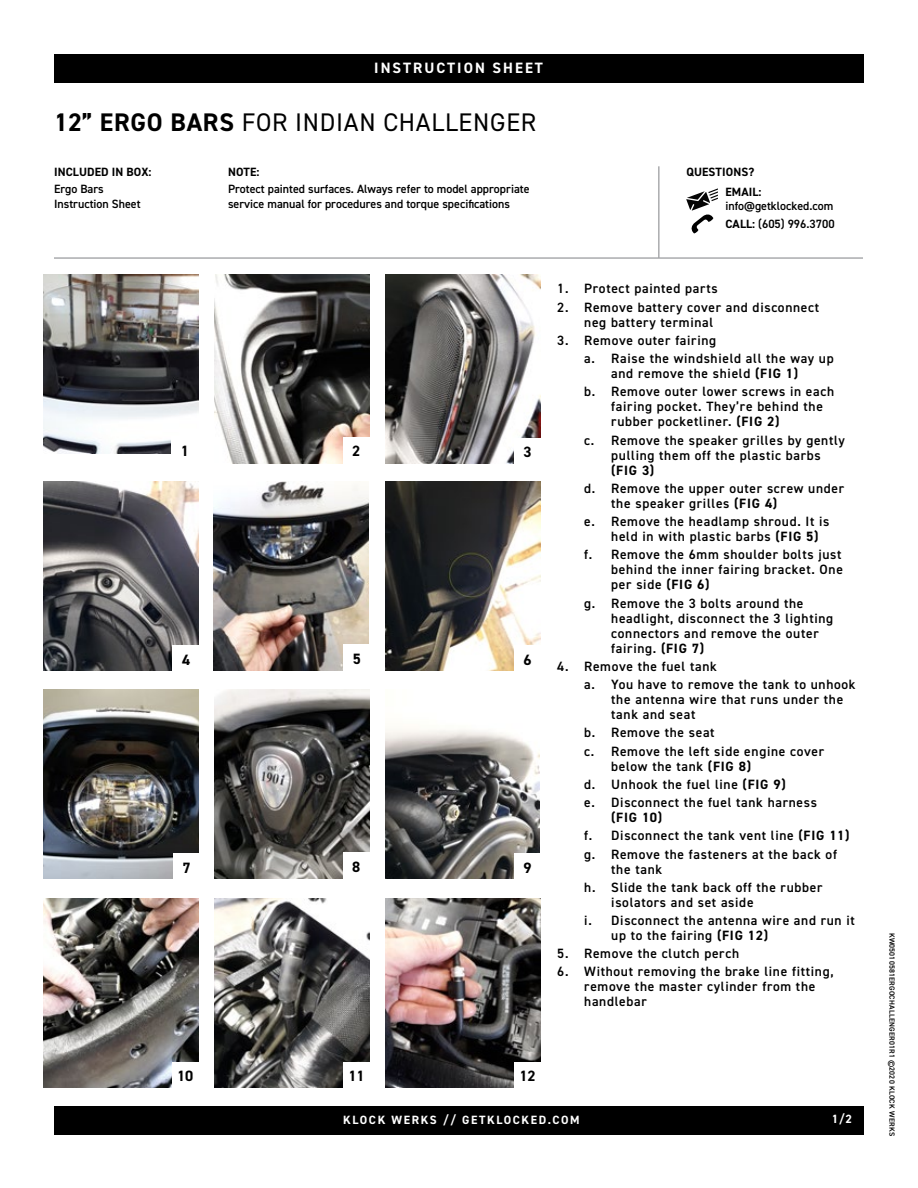
<style>
.page{position:relative;width:918px;height:1188px;background:#fff}
.page>*{position:absolute;margin:0;border:0;box-sizing:border-box;transform-origin:0 0}
.t1{font:25.5px "DIN2014";letter-spacing:.03em;color:#000}
.t2{font:700 15px "DIN2014";letter-spacing:.135em;color:#fff}
.t3{font:700 15px "DIN2014";color:#000}
.t4{font:600 13.5px/15px "DIN2014";letter-spacing:.05em;color:#000}
.t5{font:700 13.5px "DIN2014";color:#000}
.t6{font:600 12px/15px "DIN2014";color:#000}
.t7{font:700 12px "DIN2014";letter-spacing:.01em;color:#000}
.t8{font:700 12px "DIN2014";letter-spacing:.135em;color:#fff}
.t9{font:600 7.5px "DIN2014";letter-spacing:.025em;color:#000}
.s1{font-weight:700}
</style>
<div class="page">
<hr style="left:54px;top:258px;width:809px;height:1px;background:#808285">
<hr style="left:658px;top:166px;width:1px;height:92px;background:#808285">
<svg style="left:686px;top:188px;width:32px;height:46px"></svg>
<img style="left:214px;top:482px;width:155px;height:189px">
<div style="left:343px;top:644px;width:27px;height:27px;background:#fff"></div>
<img style="left:43px;top:482px;width:155px;height:189px">
<div style="left:173px;top:645px;width:27px;height:27px;background:#fff"></div>
<img style="left:385px;top:482px;width:156px;height:189px">
<div style="left:514px;top:645px;width:27px;height:27px;background:#fff"></div>
<img style="left:43px;top:274px;width:155px;height:179px">
<div style="left:171px;top:436px;width:27px;height:27px;background:#fff"></div>
<img style="left:43px;top:690px;width:155px;height:189px">
<div style="left:173px;top:853px;width:27px;height:27px;background:#fff"></div>
<img style="left:214px;top:274px;width:156px;height:189px">
<div style="left:343px;top:437px;width:27px;height:27px;background:#fff"></div>
<img style="left:214px;top:690px;width:156px;height:189px">
<div style="left:343px;top:852px;width:27px;height:27px;background:#fff"></div>
<img style="left:386px;top:274px;width:154px;height:189px">
<div style="left:514px;top:438px;width:27px;height:27px;background:#fff"></div>
<img style="left:386px;top:729px;width:154px;height:150px">
<div style="left:514px;top:853px;width:27px;height:27px;background:#fff"></div>
<img style="left:43px;top:898px;width:155px;height:189px">
<div style="left:172px;top:1062px;width:27px;height:27px;background:#fff"></div>
<img style="left:214px;top:898px;width:155px;height:189px">
<div style="left:343px;top:1062px;width:27px;height:27px;background:#fff"></div>
<img style="left:386px;top:898px;width:155px;height:189px">
<div style="left:514px;top:1062px;width:27px;height:27px;background:#fff"></div>
<div style="left:54px;top:54px;width:809px;height:28px;background:#000"></div>
<div style="left:54px;top:1107px;width:809px;height:28px;background:#000"></div>
<p class="t2" style="left:374px;top:58px;width:170px">INSTRUCTION SHEET</p>
<h1 class="t1" style="left:54px;top:106px;width:484px"><span class="s1">12” ERGO BARS</span> FOR INDIAN CHALLENGER</h1>
<p class="t7" style="left:54px;top:164px;width:99px">INCLUDED IN BOX:</p>
<p class="t6" style="left:54px;top:181px;width:88px">Ergo Bars<br>Instruction Sheet</p>
<p class="t7" style="left:228px;top:164px;width:33px">NOTE:</p>
<p class="t7" style="left:686px;top:164px;width:69px">QUESTIONS?</p>
<p class="t6" style="left:228px;top:181px;width:303px">Protect painted surfaces. Always refer to model appropriate service manual for procedures and torque specifications</p>
<p class="t3" style="left:181px;top:441px;width:10px">1</p>
<p class="t3" style="left:352px;top:441px;width:10px">2</p>
<p class="t3" style="left:523px;top:442px;width:10px">3</p>
<p class="t3" style="left:182px;top:649px;width:10px">4</p>
<p class="t3" style="left:353px;top:648px;width:10px">5</p>
<p class="t3" style="left:524px;top:649px;width:10px">6</p>
<p class="t3" style="left:183px;top:858px;width:10px">7</p>
<p class="t3" style="left:352px;top:857px;width:10px">8</p>
<p class="t3" style="left:523px;top:858px;width:10px">9</p>
<p class="t7" style="left:725px;top:184px;width:38px">EMAIL:</p>
<p class="t6" style="left:725px;top:198px;width:109px">info@getklocked.com</p>
<p class="t6" style="left:725px;top:216px;width:111px"><span class="s1">CALL:</span> (605) 996.3700</p>
<p class="t4" style="left:557px;top:281px;width:162px">1. Protect painted parts</p>
<p class="t4" style="left:584px;top:299px;width:236px;text-indent:-27px">2. Remove battery cover and disconnect neg battery terminal</p>
<p class="t4" style="left:584px;top:331px;width:251px;line-height:18.3px;text-indent:-27px">3. Remove outer fairing<br>a. Raise the windshield all the way up</p>
<p class="t4" style="left:584px;top:364px;width:251px;line-height:18.3px;text-indent:27px">and remove the shield <span class="s1">(FIG 1)<br></span>b. Remove outer lower screws in each</p>
<p class="t4" style="left:611px;top:399px;width:213px">fairing pocket. They’re behind the rubber pocketliner. <span class="s1">(FIG 2)</span></p>
<p class="t4" style="left:584px;top:432px;width:262px;text-align:center">c. Remove the speaker grilles by gently pulling them off the plastic barbs</p>
<p class="t5" style="left:611px;top:461px;width:44px">(FIG 3)</p>
<p class="t4" style="left:611px;top:480px;width:234px;text-indent:-27px">d. Remove the upper outer screw under the speaker grilles <span class="s1">(FIG 4)</span></p>
<p class="t4" style="left:611px;top:514px;width:220px;text-indent:-27px">e. Remove the headlamp shroud. It is held in with plastic barbs <span class="s1">(FIG 5)</span></p>
<p class="t4" style="left:611px;top:547px;width:233px;text-align:justify;text-indent:-27px">f. Remove the 6mm shoulder bolts just behind the inner fairing bracket. One per side <span class="s1">(FIG 6)</span></p>
<p class="t4" style="left:611px;top:595px;width:224px;text-indent:-27px">g. Remove the 3 bolts around the headlight, disconnect the 3 lighting connectors and remove the outer fairing. <span class="s1">(FIG 7)</span></p>
<p class="t4" style="left:584px;top:657px;width:273px;line-height:18.3px;text-indent:-27px">4. Remove the fuel tank<br>a. You have to remove the tank to unhook</p>
<p class="t4" style="left:611px;top:692px;width:233px">the antenna wire that runs under the tank and seat</p>
<p class="t4" style="left:584px;top:723px;width:241px;line-height:18.3px">b. Remove the seat<br>c. Remove the left side engine cover</p>
<p class="t4" style="left:584px;top:756px;width:234px;line-height:18.3px;text-indent:27px">below the tank <span class="s1">(FIG 8)<br></span>d. Unhook the fuel line <span class="s1">(FIG 9)<br></span>e. Disconnect the fuel tank harness</p>
<p class="t4" style="left:584px;top:808px;width:267px;line-height:18.3px;text-indent:27px"><span class="s1">(FIG 10)<br></span>f. Disconnect the tank vent line <span class="s1">(FIG 11) </span>g. Remove the fasteners at the back of</p>
<p class="t4" style="left:584px;top:859px;width:240px;line-height:18.3px;text-indent:27px">the tank<br>h. Slide the tank back off the rubber</p>
<p class="t4" style="left:584px;top:893px;width:272px;line-height:18.3px;text-indent:27px">isolators and set aside<br>i. Disconnect the antenna wire and run it</p>
<p class="t4" style="left:611px;top:928px;width:158px">up to the fairing <span class="s1">(FIG 12)</span></p>
<p class="t4" style="left:557px;top:946px;width:183px">5. Remove the clutch perch</p>
<p class="t4" style="left:584px;top:964px;width:251px;text-indent:-27px">6. Without removing the brake line fitting, remove the master cylinder from the handlebar</p>
<p class="t3" style="left:177px;top:1066px;width:18px">10</p>
<p class="t3" style="left:348px;top:1066px;width:18px">11</p>
<p class="t3" style="left:519px;top:1066px;width:18px">12</p>
<p class="t8" style="left:343px;top:1112px;width:238px">KLOCK WERKS // GETKLOCKED.COM</p>
<p class="t8" style="left:832px;top:1111px;width:21px">1/2</p>
<p class="t9" style="left:897px;top:933px;width:205px;rotate:90deg">KW05010581ERGOCHALLENGER01R1 ©2020 KLOCK WERKS</p>
</div>
